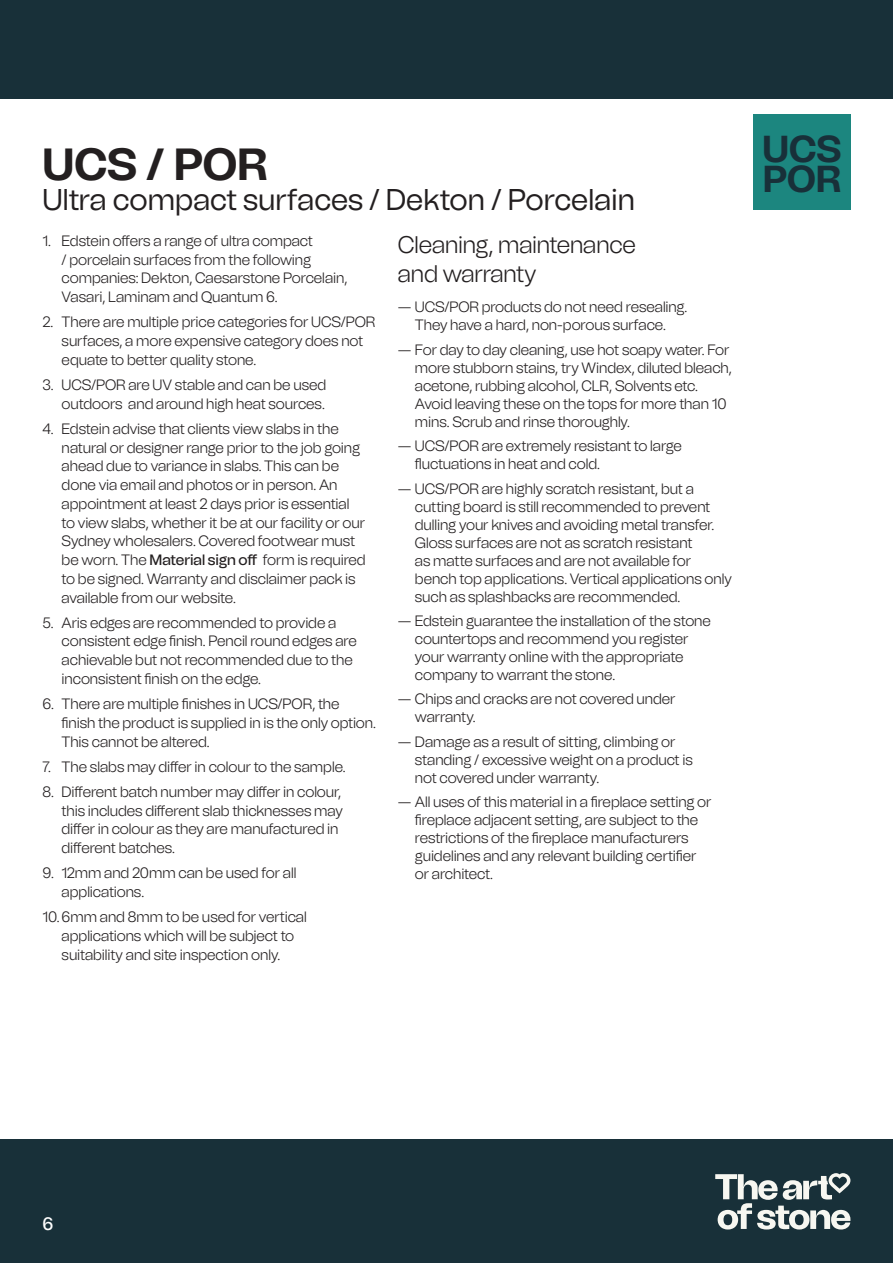
<style>
.page{position:relative;width:893px;height:1263px;background:#fff}
.page>*{position:absolute;margin:0;border:0;box-sizing:border-box;transform-origin:0 0}
.t1{font:700 45px "Tomato Grotesk";letter-spacing:-.005em;color:#231f20}
.t2{font:700 37.5px "Tomato Grotesk";color:#183039}
.t3{font:30px "Tomato Grotesk";color:#231f20}
.Subhead_L1{font:300 24px/28.5px "Tomato Grotesk";letter-spacing:-.01em;color:#231f20}
.t4{font:500 18px "Tomato Grotesk";color:#fff}
.t5{font:300 15px/18.8px "Tomato Grotesk";letter-spacing:-.005em;color:#231f20}
.s1{font-weight:500}
</style>
<div class="page">
<div style="left:0;top:0;width:893px;height:98px;background:#183039"></div>
<div style="left:0;top:1140px;width:893px;height:123px;background:#183039"></div>
<svg style="left:715px;top:1173px;width:135px;height:56px"></svg>
<div style="left:753px;top:115px;width:97px;height:95px;background:#1c867f"></div>
<p class="t1" style="left:43px;top:136px;width:227px">UCS / POR</p>
<p class="t3" style="left:43px;top:181px;width:594px">Ultra compact surfaces / Dekton / Porcelain</p>
<p class="t5" style="left:62px;top:232px;width:287px;text-indent:-19px">1. Edstein offers a range of ultra compact<br>/ porcelain surfaces from the following companies: Dekton, Caesarstone Porcelain, Vasari, Laminam and Quantum 6.</p>
<p class="t5" style="left:62px;top:313px;width:315px;text-indent:-19px">2. There are multiple price categories for UCS/POR surfaces, a more expensive category does not equate to better quality stone.</p>
<p class="t5" style="left:43px;top:376px;width:285px;text-align:right">3. UCS/POR are UV stable and can be used outdoors and around high heat sources.</p>
<p class="t5" style="left:62px;top:419px;width:306px;text-indent:-19px">4. Edstein advise that clients view slabs in the natural or designer range prior to the job going ahead due to variance in slabs. This can be done via email and photos or in person. An appointment at least 2 days prior is essential to view slabs, whether it be at our facility or our Sydney wholesalers. Covered footwear must be worn. The <span class="s1">Material sign off</span> form is required to be signed. Warranty and disclaimer pack is available from our website.</p>
<p class="t5" style="left:62px;top:613px;width:297px;text-indent:-19px">5. Aris edges are recommended to provide a consistent edge finish. Pencil round edges are achievable but not recommended due to the inconsistent finish on the edge.</p>
<p class="t5" style="left:62px;top:695px;width:316px;text-indent:-19px">6. There are multiple finishes in UCS/POR, the finish the product is supplied in is the only option.<br>This cannot be altered.</p>
<p class="t5" style="left:43px;top:757px;width:305px">7. The slabs may differ in colour to the sample.</p>
<p class="t5" style="left:62px;top:782px;width:283px;text-indent:-19px">8. Different batch number may differ in colour, this includes different slab thicknesses may differ in colour as they are manufactured in different batches.</p>
<p class="t5" style="left:62px;top:864px;width:236px;text-indent:-19px">9. 12mm and 20mm can be used for all applications.</p>
<p class="t5" style="left:43px;top:908px;width:266px;text-align:center">10.6mm and 8mm to be used for vertical applications which will be subject to suitability and site inspection only.</p>
<p class="Subhead_L1" style="left:398px;top:231px;width:240px">Cleaning, maintenance and warranty</p>
<p class="t5" style="left:398px;top:298px;width:291px;line-height:18px;text-align:center">— UCS/POR products do not need resealing.<br>They have a hard, non-porous surface.</p>
<p class="t5" style="left:415px;top:341px;width:319px;line-height:18px;text-indent:-17px">— For day to day cleaning, use hot soapy water. For more stubborn stains, try Windex, diluted bleach, acetone, rubbing alcohol, CLR, Solvents etc.<br>Avoid leaving these on the tops for more than 10 mins. Scrub and rinse thoroughly.</p>
<p class="t5" style="left:415px;top:437px;width:269px;line-height:18px;text-indent:-17px">— UCS/POR are extremely resistant to large fluctuations in heat and cold.</p>
<p class="t5" style="left:415px;top:479px;width:318px;line-height:18px;text-indent:-17px">— UCS/POR are highly scratch resistant, but a cutting board is still recommended to prevent dulling your knives and avoiding metal transfer.<br>Gloss surfaces are not as scratch resistant<br>as matte surfaces and are not available for bench top applications. Vertical applications only such as splashbacks are recommended.</p>
<p class="t5" style="left:415px;top:612px;width:298px;line-height:18px;text-indent:-17px">— Edstein guarantee the installation of the stone countertops and recommend you register your warranty online with the appropriate company to warrant the stone.</p>
<p class="t5" style="left:415px;top:690px;width:262px;line-height:18px;text-indent:-17px">— Chips and cracks are not covered under warranty.</p>
<p class="t5" style="left:415px;top:733px;width:279px;line-height:18px;text-indent:-17px">— Damage as a result of sitting, climbing or standing / excessive weight on a product is not covered under warranty.</p>
<p class="t5" style="left:415px;top:793px;width:298px;line-height:18px;text-indent:-17px">— All uses of this material in a fireplace setting or fireplace adjacent setting, are subject to the restrictions of the fireplace manufacturers guidelines and any relevant building certifier or architect.</p>
<p class="t2" style="left:762px;top:125px;width:80px">UCS</p>
<p class="t2" style="left:763px;top:155px;width:80px">POR</p>
<p class="t4" style="left:43px;top:1212px;width:12px">6</p>
</div>
